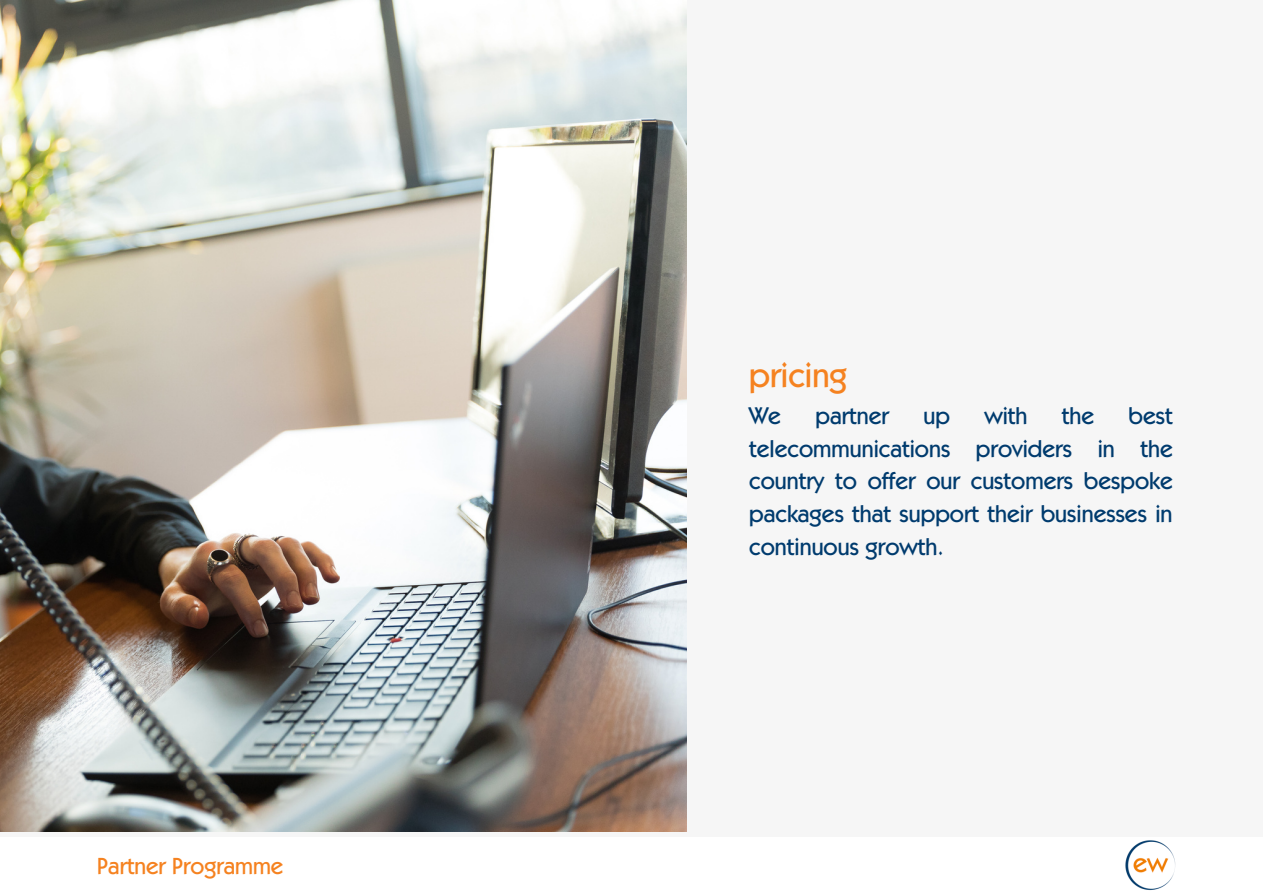
<style>
.page{position:relative;width:1263px;height:894px;background:#fff}
.page>*{position:absolute;margin:0;border:0;box-sizing:border-box;transform-origin:0 0}
.t1{font:500 34.5px "Kabel IT Cby BT";color:#f58220}
.t2{font:500 24px/32.5px "Kabel IT Cby BT";color:#003b6e;text-align:justify}
.t3{font:500 23.4px "Kabel IT Cby BT";color:#f58220}
</style>
<div class="page">
<div style="left:0;top:0;width:1263px;height:893px;background:#f6f6f6"></div>
<img style="left:0;top:0;width:686px;height:831px">
<div style="left:0;top:837px;width:1263px;height:56px;background:#fff"></div>
<img style="left:1125px;top:840px;width:51px;height:50px">
<p class="t3" style="left:97px;top:851px;width:188px">Partner Programme</p>
<h1 class="t1" style="left:749px;top:354px;width:100px">pricing</h1>
<p class="t2" style="left:749px;top:399px;width:33px">We</p>
<p class="t2" style="left:815px;top:399px;width:75px">partner</p>
<p class="t2" style="left:923px;top:399px;width:28px">up</p>
<p class="t2" style="left:984px;top:399px;width:45px">with</p>
<p class="t2" style="left:1062px;top:399px;width:34px">the</p>
<p class="t2" style="left:749px;top:399px;width:425px;text-indent:379px">best telecommunications providers in the country to offer our customers bespoke packages that support their businesses in continuous growth.</p>
</div>
